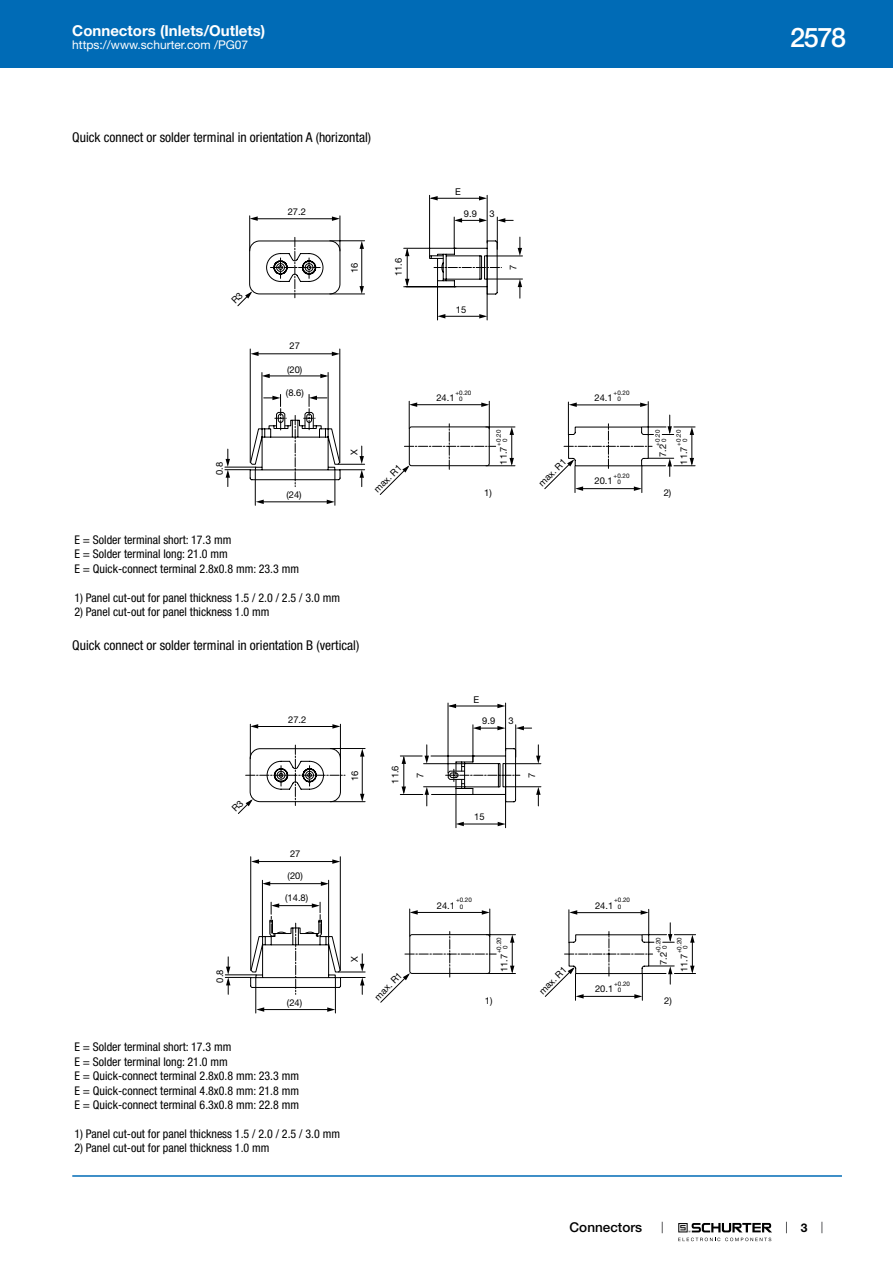
<style>
.page{position:relative;width:893px;height:1263px;background:#fff}
.page>*{position:absolute;margin:0;border:0;box-sizing:border-box;transform-origin:0 0}
.t1{font:500 27px "Helvetica Neue LT";color:#fff}
.t2{font:700 15px "Helvetica Neue LT";color:#fff}
.t3{font:condensed 13.5px "Helvetica Neue LT";color:#000}
.t4{font:500 13.5px "Helvetica Neue LT";color:#000}
.t5{font:condensed 12px/14.4px "Helvetica Neue LT";color:#000}
.t6{font:12px "Helvetica Neue LT";color:#fff}
.t7{font:700 12px "Helvetica Neue LT";color:#000}
.t8{font:9.3px "Helvetica Neue LT";color:#000}
.t9{font:6.3px/6.3px "Helvetica Neue LT";color:#000}
</style>
<div class="page">
<svg style="left:678px;top:1223px;width:94px;height:18px"></svg>
<div style="left:0;top:0;width:893px;height:68px;background:#006bb6"></div>
<svg style="left:225px;top:195px;width:470px;height:310px"></svg>
<svg style="left:332px;top:216px;width:8px;height:5px"></svg>
<svg style="left:250px;top:216px;width:8px;height:5px"></svg>
<svg style="left:479px;top:218px;width:8px;height:5px"></svg>
<svg style="left:454px;top:218px;width:8px;height:5px"></svg>
<svg style="left:479px;top:196px;width:8px;height:4px"></svg>
<svg style="left:430px;top:196px;width:8px;height:4px"></svg>
<svg style="left:497px;top:218px;width:8px;height:5px"></svg>
<svg style="left:634px;top:486px;width:8px;height:5px"></svg>
<svg style="left:575px;top:486px;width:8px;height:5px"></svg>
<svg style="left:640px;top:403px;width:8px;height:4px"></svg>
<svg style="left:569px;top:402px;width:8px;height:5px"></svg>
<svg style="left:518px;top:279px;width:4px;height:8px"></svg>
<svg style="left:518px;top:248px;width:4px;height:8px"></svg>
<svg style="left:510px;top:427px;width:4px;height:8px"></svg>
<svg style="left:509px;top:458px;width:5px;height:8px"></svg>
<svg style="left:668px;top:458px;width:4px;height:8px"></svg>
<svg style="left:667px;top:426px;width:5px;height:8px"></svg>
<svg style="left:690px;top:427px;width:4px;height:8px"></svg>
<svg style="left:690px;top:458px;width:4px;height:8px"></svg>
<svg style="left:327px;top:500px;width:8px;height:4px"></svg>
<svg style="left:256px;top:500px;width:8px;height:4px"></svg>
<svg style="left:564px;top:424px;width:88px;height:44px"></svg>
<svg style="left:225px;top:703px;width:471px;height:310px"></svg>
<svg style="left:332px;top:724px;width:8px;height:5px"></svg>
<svg style="left:250px;top:724px;width:8px;height:4px"></svg>
<svg style="left:497px;top:726px;width:8px;height:4px"></svg>
<svg style="left:473px;top:726px;width:8px;height:4px"></svg>
<svg style="left:497px;top:704px;width:8px;height:4px"></svg>
<svg style="left:448px;top:704px;width:8px;height:4px"></svg>
<svg style="left:516px;top:726px;width:8px;height:4px"></svg>
<svg style="left:634px;top:994px;width:8px;height:4px"></svg>
<svg style="left:576px;top:994px;width:8px;height:4px"></svg>
<svg style="left:641px;top:910px;width:8px;height:5px"></svg>
<svg style="left:569px;top:910px;width:8px;height:5px"></svg>
<svg style="left:536px;top:787px;width:5px;height:8px"></svg>
<svg style="left:536px;top:756px;width:4px;height:8px"></svg>
<svg style="left:668px;top:966px;width:4px;height:8px"></svg>
<svg style="left:668px;top:934px;width:4px;height:8px"></svg>
<svg style="left:690px;top:935px;width:5px;height:8px"></svg>
<svg style="left:690px;top:966px;width:4px;height:8px"></svg>
<svg style="left:327px;top:1007px;width:8px;height:5px"></svg>
<svg style="left:256px;top:1007px;width:8px;height:5px"></svg>
<svg style="left:564px;top:931px;width:89px;height:45px"></svg>
<hr style="left:72px;top:1175px;width:770px;height:2px;background:#006bb6">
<svg style="left:226px;top:237px;width:275px;height:250px"></svg>
<svg style="left:226px;top:745px;width:294px;height:249px"></svg>
<p class="t2" style="left:72px;top:21px;width:195px">Connectors (Inlets/Outlets)</p>
<p class="t6" style="left:72px;top:38px;width:178px">https://www.schurter.com /PG07</p>
<p class="t3" style="left:72px;top:130px;width:300px">Quick connect or solder terminal in orientation A (horizontal)</p>
<p class="t8" style="left:288px;top:207px;width:20px">27.2</p>
<p class="t8" style="left:455px;top:186px;width:7px">E</p>
<p class="t8" style="left:464px;top:208px;width:15px">9.9</p>
<p class="t8" style="left:489px;top:208px;width:7px">3</p>
<p class="t8" style="left:349px;top:273px;width:12px;rotate:-90deg">16</p>
<p class="t8" style="left:393px;top:276px;width:20px;rotate:-90deg">11.6</p>
<p class="t8" style="left:508px;top:270px;width:7px;rotate:-90deg">7</p>
<p class="t8" style="left:214px;top:475px;width:15px;rotate:-90deg">0.8</p>
<p class="t8" style="left:289px;top:340px;width:12px">27</p>
<p class="t8" style="left:286px;top:387px;width:19px">(8.6)</p>
<p class="t8" style="left:287px;top:364px;width:17px">(20)</p>
<p class="t8" style="left:286px;top:489px;width:17px">(24)</p>
<p class="t8" style="left:456px;top:304px;width:12px">15</p>
<p class="t8" style="left:436px;top:392px;width:20px">24.1</p>
<p class="t9" style="left:459px;top:389px;width:14px;text-indent:-4px">+0.20<br>0</p>
<p class="t8" style="left:595px;top:392px;width:20px">24.1</p>
<p class="t9" style="left:617px;top:389px;width:14px;text-indent:-4px">+0.20<br>0</p>
<p class="t9" style="left:495px;top:442px;width:14px;text-indent:-4px;rotate:-90deg">+0.20<br>0</p>
<p class="t9" style="left:654px;top:442px;width:14px;text-indent:-4px;rotate:-90deg">+0.20<br>0</p>
<p class="t9" style="left:675px;top:442px;width:14px;text-indent:-4px;rotate:-90deg">+0.20<br>0</p>
<p class="t8" style="left:348px;top:455px;width:7px;rotate:-90deg">X</p>
<p class="t8" style="left:657px;top:457px;width:15px;rotate:-90deg">7.2</p>
<p class="t8" style="left:498px;top:465px;width:20px;rotate:-90deg">11.7</p>
<p class="t8" style="left:678px;top:465px;width:20px;rotate:-90deg">11.7</p>
<p class="t8" style="left:536px;top:481px;width:36px;rotate:-45deg">max. R1</p>
<p class="t8" style="left:372px;top:487px;width:36px;rotate:-45deg">max. R1</p>
<p class="t8" style="left:595px;top:475px;width:20px">20.1</p>
<p class="t9" style="left:617px;top:473px;width:14px;text-indent:-4px">+0.20<br>0</p>
<p class="t8" style="left:484px;top:487px;width:9px">1)</p>
<p class="t8" style="left:664px;top:487px;width:9px">2)</p>
<p class="t5" style="left:74px;top:532px;width:226px">E = Solder terminal short: 17.3 mm<br>E = Solder terminal long: 21.0 mm<br>E = Quick-connect terminal 2.8x0.8 mm: 23.3 mm</p>
<p class="t5" style="left:74px;top:590px;width:267px">1) Panel cut-out for panel thickness 1.5 / 2.0 / 2.5 / 3.0 mm</p>
<p class="t5" style="left:74px;top:604px;width:197px">2) Panel cut-out for panel thickness 1.0 mm</p>
<p class="t3" style="left:72px;top:637px;width:288px">Quick connect or solder terminal in orientation B (vertical)</p>
<p class="t8" style="left:288px;top:714px;width:20px">27.2</p>
<p class="t8" style="left:473px;top:694px;width:7px">E</p>
<p class="t8" style="left:482px;top:715px;width:15px">9.9</p>
<p class="t8" style="left:509px;top:715px;width:7px">3</p>
<p class="t8" style="left:349px;top:781px;width:12px;rotate:-90deg">16</p>
<p class="t8" style="left:390px;top:784px;width:20px;rotate:-90deg">11.6</p>
<p class="t8" style="left:526px;top:778px;width:7px;rotate:-90deg">7</p>
<p class="t8" style="left:415px;top:778px;width:7px;rotate:-90deg">7</p>
<p class="t8" style="left:214px;top:982px;width:15px;rotate:-90deg">0.8</p>
<p class="t8" style="left:290px;top:848px;width:12px">27</p>
<p class="t8" style="left:285px;top:892px;width:25px">(14.8)</p>
<p class="t8" style="left:288px;top:871px;width:17px">(20)</p>
<p class="t8" style="left:287px;top:997px;width:17px">(24)</p>
<p class="t8" style="left:474px;top:811px;width:12px">15</p>
<p class="t8" style="left:437px;top:900px;width:20px">24.1</p>
<p class="t9" style="left:460px;top:897px;width:14px;text-indent:-4px">+0.20<br>0</p>
<p class="t8" style="left:595px;top:900px;width:20px">24.1</p>
<p class="t9" style="left:618px;top:897px;width:14px;text-indent:-4px">+0.20<br>0</p>
<p class="t9" style="left:496px;top:949px;width:14px;text-indent:-4px;rotate:-90deg">+0.20<br>0</p>
<p class="t9" style="left:655px;top:949px;width:14px;text-indent:-4px;rotate:-90deg">+0.20<br>0</p>
<p class="t9" style="left:676px;top:949px;width:14px;text-indent:-4px;rotate:-90deg">+0.20<br>0</p>
<p class="t8" style="left:349px;top:962px;width:7px;rotate:-90deg">X</p>
<p class="t8" style="left:658px;top:965px;width:15px;rotate:-90deg">7.2</p>
<p class="t8" style="left:499px;top:972px;width:20px;rotate:-90deg">11.7</p>
<p class="t8" style="left:679px;top:972px;width:20px;rotate:-90deg">11.7</p>
<p class="t8" style="left:537px;top:988px;width:36px;rotate:-45deg">max. R1</p>
<p class="t8" style="left:372px;top:994px;width:36px;rotate:-45deg">max. R1</p>
<p class="t8" style="left:595px;top:983px;width:20px">20.1</p>
<p class="t9" style="left:618px;top:980px;width:14px;text-indent:-4px">+0.20<br>0</p>
<p class="t8" style="left:485px;top:995px;width:9px">1)</p>
<p class="t8" style="left:664px;top:995px;width:9px">2)</p>
<p class="t5" style="left:74px;top:1040px;width:226px">E = Solder terminal short: 17.3 mm<br>E = Solder terminal long: 21.0 mm<br>E = Quick-connect terminal 2.8x0.8 mm: 23.3 mm E = Quick-connect terminal 4.8x0.8 mm: 21.8 mm E = Quick-connect terminal 6.3x0.8 mm: 22.8 mm</p>
<p class="t5" style="left:74px;top:1126px;width:267px">1) Panel cut-out for panel thickness 1.5 / 2.0 / 2.5 / 3.0 mm</p>
<p class="t5" style="left:74px;top:1140px;width:197px">2) Panel cut-out for panel thickness 1.0 mm</p>
<p class="t4" style="left:570px;top:1219px;width:74px">Connectors</p>
<h1 class="t1" style="left:790px;top:21px;width:57px">2578</h1>
<p class="t7" style="left:801px;top:1220px;width:8px">3</p>
</div>
